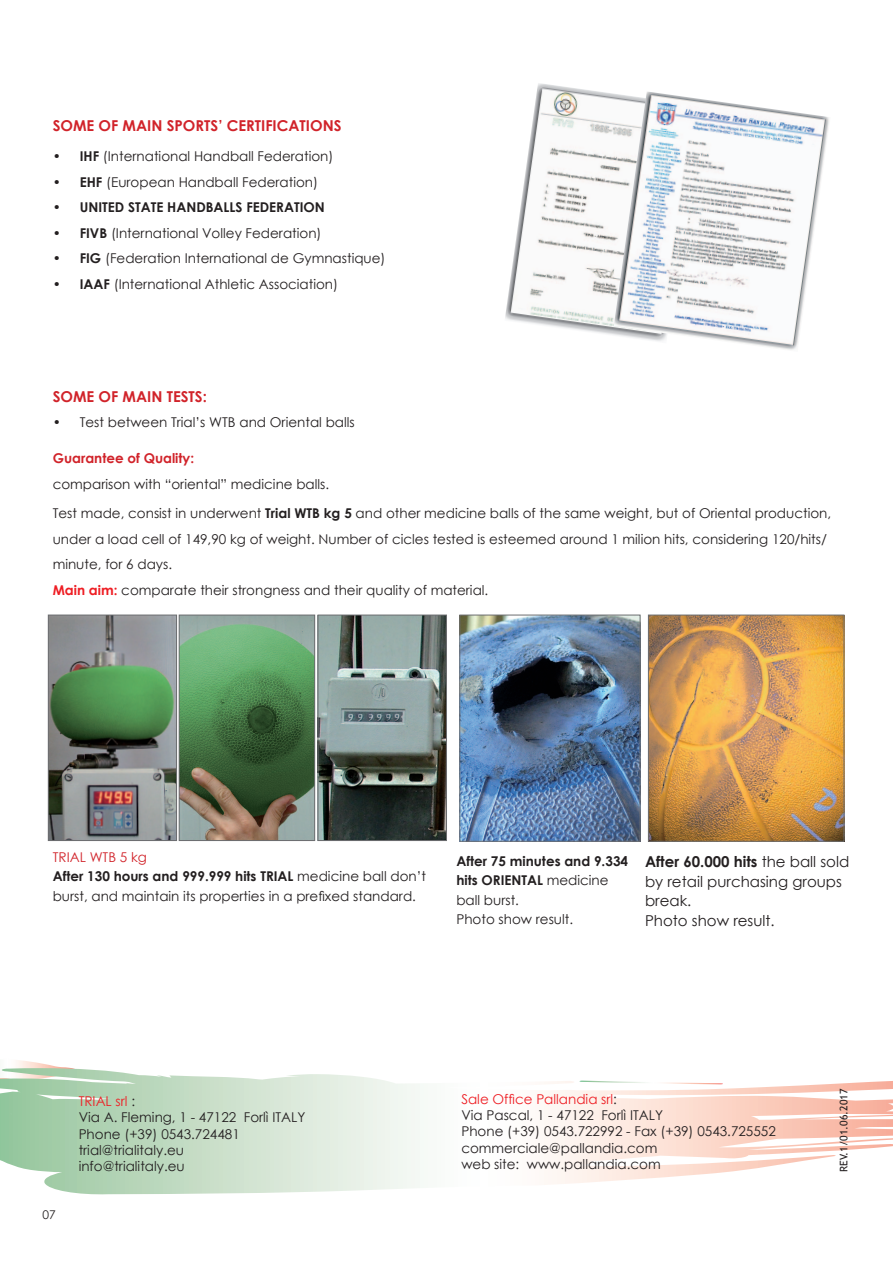
<style>
.page{position:relative;width:893px;height:1263px;background:#fff}
.page>*{position:absolute;margin:0;border:0;box-sizing:border-box;transform-origin:0 0}
.t1{font:15px/19.5px "Century Gothic";color:#231f20}
.t2{font:700 15px "Century Gothic";color:#d1232a}
.t3{font:13.5px/16.2px "Century Gothic";color:#231f20}
.t4{font:700 13.5px/19.5px "Century Gothic";color:#231f20}
.t5{font:700 13.5px "Century Gothic";color:#d1232a}
.t6{font:13.5px "Century Gothic";color:#d1232a}
.t7{font:12px "Century Gothic";color:#231f20}
.t8{font:10.5px "Trebuchet MS";color:#231f20}
.s1{font-weight:700}
.s2{font-weight:700;color:#ee1d23}
.s3{font-weight:400}
.s4{color:#ee1d23}
</style>
<div class="page">
<svg style="left:16px;top:1060px;width:54px;height:8px"></svg>
<svg style="left:0;top:1068px;width:893px;height:127px"></svg>
<img style="left:505px;top:83px;width:109px;height:252px">
<img style="left:614px;top:92px;width:215px;height:258px">
<img style="left:50px;top:617px;width:125px;height:222px">
<div style="left:48px;top:615px;width:129px;height:226px;border:1px solid #6c6d70"></div>
<img style="left:181px;top:617px;width:132px;height:222px">
<div style="left:179px;top:615px;width:136px;height:226px;border:1px solid #6c6d70"></div>
<img style="left:320px;top:617px;width:125px;height:222px">
<div style="left:318px;top:615px;width:129px;height:226px;border:1px solid #6c6d70"></div>
<img style="left:650px;top:617px;width:192px;height:222px">
<div style="left:648px;top:615px;width:196px;height:226px;border:1px solid #6c6d70"></div>
<img style="left:462px;top:617px;width:176px;height:222px">
<div style="left:460px;top:615px;width:180px;height:226px;border:1px solid #6c6d70"></div>
<p class="t2" style="left:53px;top:114px;width:290px">SOME OF MAI N SPORTS’ CERTIFICATIONS</p>
<p class="t3" style="left:53px;top:148px;width:282px"><span class="s1">• IHF</span> (International Handball Federation)</p>
<p class="t3" style="left:53px;top:173px;width:267px"><span class="s1">• EHF</span> (European Handball Federation)</p>
<p class="t4" style="left:53px;top:197px;width:274px">• UNITED STATE HANDBALLS FEDERATION</p>
<p class="t3" style="left:53px;top:224px;width:270px"><span class="s1">• FIVB</span> (International Volley Federation)</p>
<p class="t3" style="left:53px;top:250px;width:334px"><span class="s1">• FIG</span> (Federation International de Gymnastique)</p>
<p class="t3" style="left:53px;top:275px;width:287px"><span class="s1">• IAAF</span> (International Athletic Association)</p>
<p class="t2" style="left:53px;top:386px;width:156px">SOME OF MAI N TESTS:</p>
<p class="t3" style="left:53px;top:414px;width:303px">• Test between Trial’s WTB and Oriental balls</p>
<p class="t5" style="left:53px;top:448px;width:143px">Guarantee of Quality:</p>
<p class="t3" style="left:53px;top:469px;width:780px;line-height:29.4px">comparison with “oriental” medicine balls.<br>Test made, consist in underwent <span class="s1">Trial WTB kg 5</span> and other medicine balls of the same weight, but of Oriental production,</p>
<p class="t3" style="left:53px;top:526px;width:776px;line-height:25.5px">under a load cell of 149,90 kg of weight. Number of cicles tested is esteemed around 1 milion hits, considering 120/hits/ minute, for 6 days.<br><span class="s2">Main aim:</span> comparate their strongness and their quality of material.</p>
<p class="t6" style="left:53px;top:847px;width:96px">TRIAL WTB 5 kg</p>
<p class="t4" style="left:53px;top:866px;width:221px">After 130 hours and 999.999 hits TRIAL</p>
<p class="t3" style="left:53px;top:866px;width:375px;line-height:19.5px;text-indent:245px">medicine ball don’t burst, and maintain its properties in a prefixed standard.</p>
<p class="t4" style="left:456px;top:851px;width:173px">After 75 minutes and 9.334 hits ORI ENTAL <span class="s3">medicine ball burst.<br>Photo show result.</span></p>
<p class="t1" style="left:645px;top:852px;width:206px"><span class="s1">After 60.000 hits</span> the ball sold by retail purchasing groups break.<br>Photo show result.</p>
<p class="t7" style="left:43px;top:1206px;width:15px">07</p>
<p class="t3" style="left:79px;top:1093px;width:228px"><span class="s4">TRIAL srl</span> :<br>Via A. Fleming, 1 - 47122 Forlì ITALY<br>Phone (+39) 0543.724481 trial@trialitaly.eu<br>info@trialitaly.eu</p>
<p class="t3" style="left:461px;top:1091px;width:316px"><span class="s4">Sale Office Pallandia srl</span>:<br>Via Pascal, 1 - 47122 Forlì ITALY<br>Phone (+39) 0543.722992 - Fax (+39) 0543.725552 commerciale@pallandia.com<br>web site: www.pallandia.com</p>
<p class="t8" style="left:838px;top:1172px;width:84px;rotate:-90deg">REV.1/01.06.2017</p>
</div>
